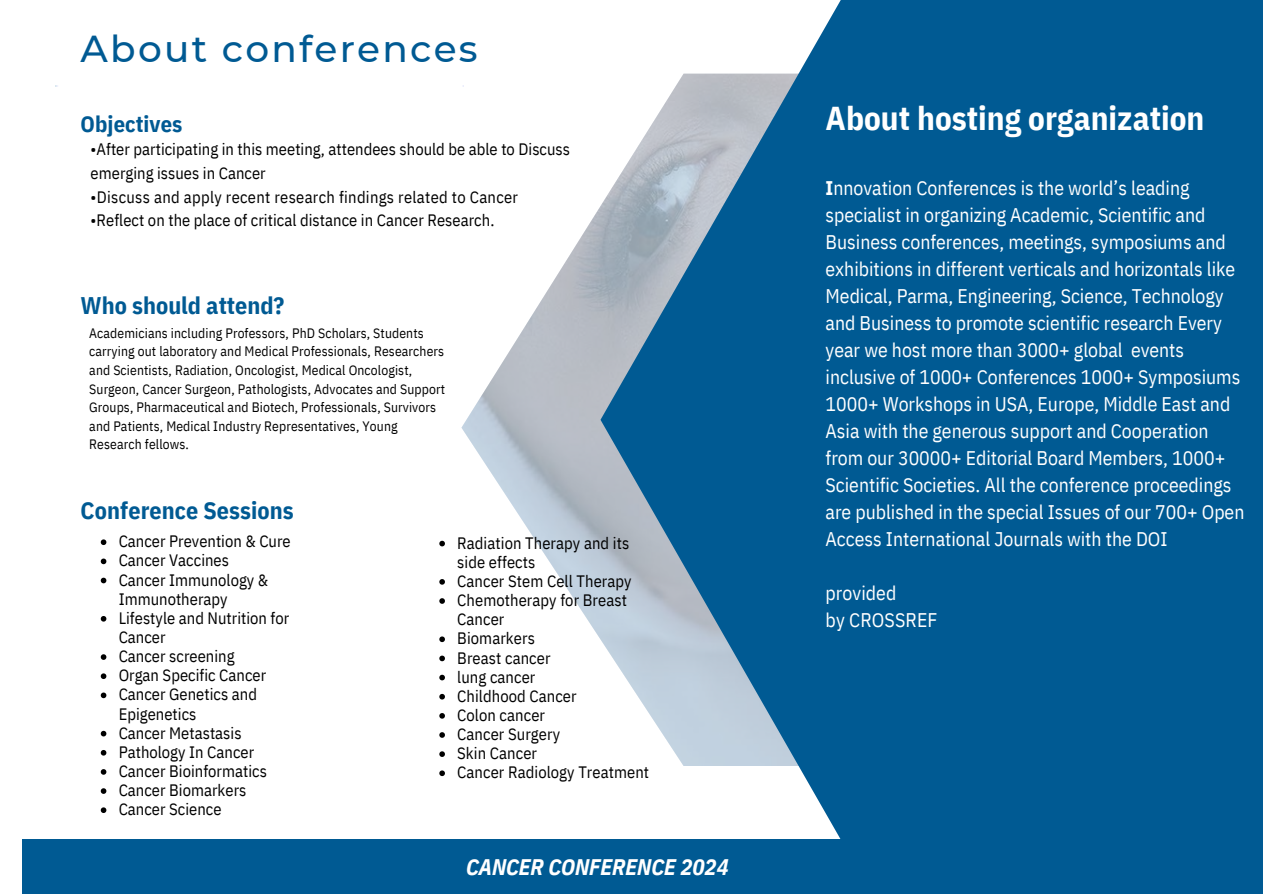
<style>
.page{position:relative;width:1263px;height:894px;background:#fff}
.page>*{position:absolute;margin:0;border:0;box-sizing:border-box;transform-origin:0 0}
.t1{font:500 37.5px "Montserrat";letter-spacing:.06em;color:#005a93}
.t2{font:700 33px "IBM Plex Sans Cond";color:#fff}
.t3{font:700 24px "IBM Plex Sans Cond";letter-spacing:.005em;color:#005a93}
.t4{font:italic 700 22.5px "IBM Plex Sans Cond";letter-spacing:-.005em;color:#fff}
.t5{font:700 22.5px "IBM Plex Sans Cond";letter-spacing:.005em;color:#005a93}
.t6{font:19.65px/27px "IBM Plex Sans Cond";color:#fff}
.t7{font:16.5px/19.2px "IBM Plex Sans Cond";color:#000}
.t8{font:16.5px "IBM Plex Sans Cond";letter-spacing:.02em;color:#000}
.t9{font:13.65px/18.6px "IBM Plex Sans Cond";letter-spacing:.01em;color:#000}
.s1{font-weight:700}
</style>
<div class="page">
<img style="left:461px;top:85px;width:139px;height:554px">
<svg style="left:600px;top:0;width:663px;height:839px;background:#2671a1"></svg>
<div style="left:22px;top:839px;width:1241px;height:54px;background:#005a93"></div>
<svg style="left:101px;top:539px;width:5px;height:6px"></svg>
<svg style="left:101px;top:558px;width:5px;height:6px"></svg>
<svg style="left:101px;top:577px;width:5px;height:6px"></svg>
<svg style="left:101px;top:616px;width:5px;height:5px"></svg>
<svg style="left:101px;top:654px;width:5px;height:5px"></svg>
<svg style="left:101px;top:673px;width:5px;height:5px"></svg>
<svg style="left:101px;top:692px;width:5px;height:6px"></svg>
<svg style="left:101px;top:730px;width:5px;height:6px"></svg>
<svg style="left:101px;top:750px;width:5px;height:5px"></svg>
<svg style="left:101px;top:769px;width:5px;height:5px"></svg>
<svg style="left:101px;top:788px;width:5px;height:5px"></svg>
<svg style="left:101px;top:807px;width:5px;height:5px"></svg>
<svg style="left:439px;top:540px;width:6px;height:6px"></svg>
<svg style="left:439px;top:579px;width:6px;height:5px"></svg>
<svg style="left:439px;top:598px;width:6px;height:5px"></svg>
<svg style="left:439px;top:636px;width:6px;height:6px"></svg>
<svg style="left:439px;top:655px;width:6px;height:6px"></svg>
<svg style="left:439px;top:674px;width:6px;height:6px"></svg>
<svg style="left:439px;top:693px;width:6px;height:6px"></svg>
<svg style="left:439px;top:713px;width:6px;height:5px"></svg>
<svg style="left:439px;top:732px;width:6px;height:5px"></svg>
<svg style="left:439px;top:751px;width:6px;height:5px"></svg>
<svg style="left:439px;top:770px;width:6px;height:5px"></svg>
<h1 class="t1" style="left:81px;top:25px;width:399px">About conferences</h1>
<p class="t5" style="left:81px;top:109px;width:103px">Objectives</p>
<p class="t7" style="left:91px;top:137px;width:481px;line-height:23.7px">•After participating in this meeting, attendees should be able to Discuss emerging issues in Cancer</p>
<p class="t8" style="left:91px;top:186px;width:429px">•Discuss and apply recent research findings related to Cancer</p>
<p class="t7" style="left:91px;top:210px;width:405px">•Reflect on the place of critical distance in Cancer Research.</p>
<p class="t3" style="left:81px;top:289px;width:205px">Who should attend?</p>
<p class="t9" style="left:89px;top:323px;width:357px">Academicians including Professors, PhD Scholars, Students carrying out laboratory and Medical Professionals, Researchers and Scientists, Radiation, Oncologist, Medical Oncologist, Surgeon, Cancer Surgeon, Pathologists, Advocates and Support Groups, Pharmaceutical and Biotech, Professionals, Survivors and Patients, Medical Industry Representatives, Young Research fellows.</p>
<p class="t3" style="left:81px;top:494px;width:215px">Conference Sessions</p>
<h5 class="t7" style="left:119px;top:531px;width:174px">Cancer Prevention &amp; Cure</h5>
<h5 class="t7" style="left:119px;top:550px;width:112px">Cancer Vaccines</h5>
<p class="t7" style="left:119px;top:569px;width:151px">Cancer Immunology &amp;<br>Immunotherapy</p>
<h4 class="t7" style="left:119px;top:608px;width:172px">Lifestyle and Nutrition for<br>Cancer</h4>
<h6 class="t7" style="left:119px;top:646px;width:117px">Cancer screening</h6>
<h4 class="t7" style="left:119px;top:665px;width:149px">Organ Specific Cancer</h4>
<p class="t7" style="left:119px;top:684px;width:140px">Cancer Genetics and<br>Epigenetics</p>
<h4 class="t7" style="left:119px;top:722px;width:124px">Cancer Metastasis</h4>
<p class="t7" style="left:119px;top:741px;width:137px">Pathology In Cancer</p>
<p class="t7" style="left:119px;top:761px;width:150px">Cancer Bioinformatics</p>
<p class="t7" style="left:119px;top:780px;width:129px">Cancer Biomarkers</p>
<p class="t7" style="left:119px;top:799px;width:104px">Cancer Science</p>
<p class="t7" style="left:457px;top:532px;width:174px">Radiation Therapy and its side effects</p>
<p class="t7" style="left:457px;top:571px;width:176px">Cancer Stem Cell Therapy</p>
<p class="t7" style="left:457px;top:590px;width:171px">Chemotherapy for Breast<br>Cancer</p>
<p class="t7" style="left:457px;top:628px;width:79px">Biomarkers</p>
<p class="t7" style="left:457px;top:647px;width:95px">Breast cancer</p>
<p class="t7" style="left:457px;top:666px;width:80px">lung cancer</p>
<p class="t7" style="left:457px;top:685px;width:121px">Childhood Cancer</p>
<p class="t7" style="left:457px;top:705px;width:89px">Colon cancer</p>
<p class="t7" style="left:457px;top:724px;width:104px">Cancer Surgery</p>
<p class="t7" style="left:457px;top:743px;width:81px">Skin Cancer</p>
<p class="t7" style="left:457px;top:762px;width:193px">Cancer Radiology Treatment</p>
<h2 class="t4" style="left:466px;top:851px;width:264px">CANCER CONFERENCE 2024</h2>
<p class="t2" style="left:826px;top:96px;width:380px">About hosting organization</p>
<p class="t6" style="left:826px;top:174px;width:420px"><span class="s1">I</span>nnovation Conferences is the world’s leading specialist in organizing Academic, Scientific and Business conferences, meetings, symposiums and exhibitions in different verticals and horizontals like Medical, Parma, Engineering, Science, Technology and Business to promote scientific research Every year we host more than 3000+ global events inclusive of 1000+ Conferences 1000+ Symposiums 1000+ Workshops in USA, Europe, Middle East and Asia with the generous support and Cooperation from our 30000+ Editorial Board Members, 1000+ Scientific Societies. All the conference proceedings are published in the special Issues of our 700+ Open Access International Journals with the DOI</p>
<p class="t6" style="left:826px;top:579px;width:113px">provided<br>by CROSSREF</p>
</div>
